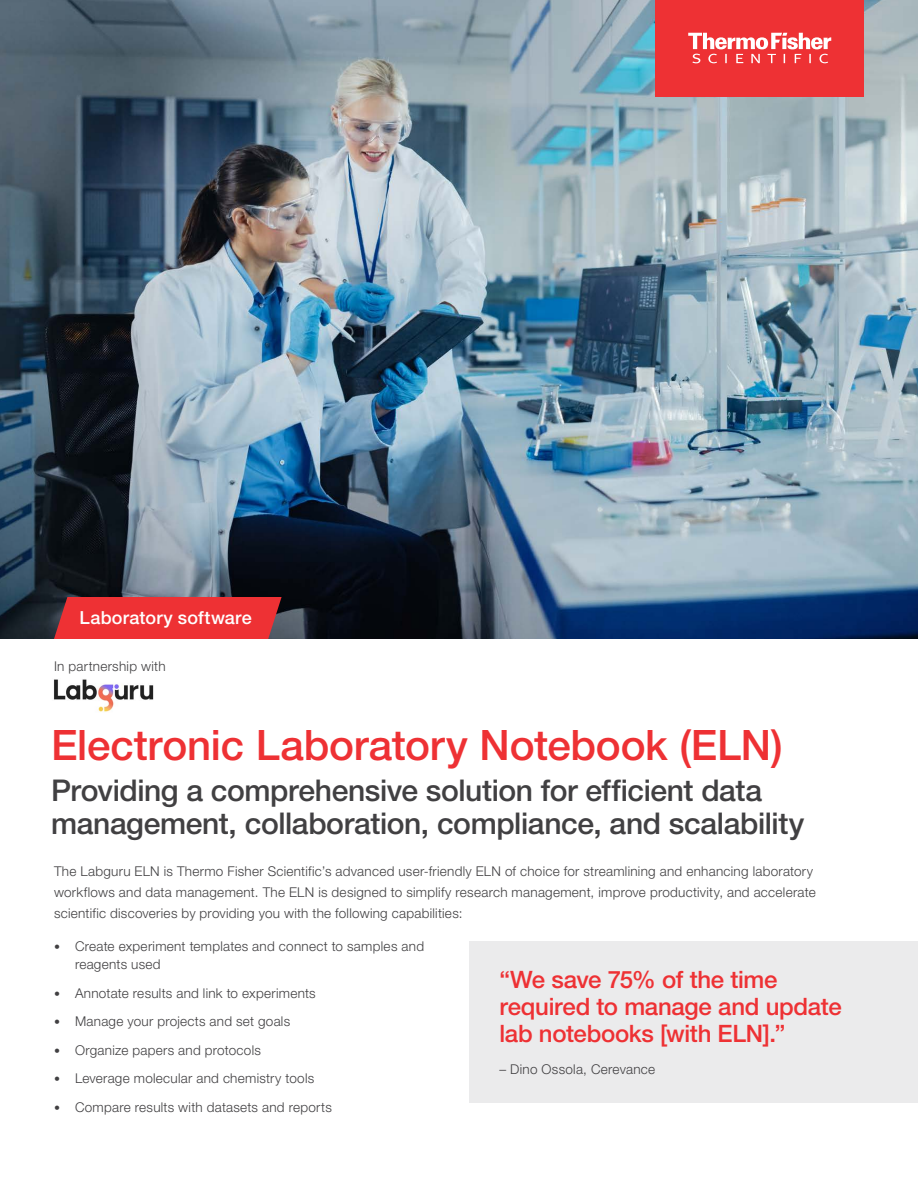
<style>
.page{position:relative;width:918px;height:1188px;background:#fff}
.page>*{position:absolute;margin:0;border:0;box-sizing:border-box;transform-origin:0 0}
.t1{font:500 42px "Helvetica Neue LT Std";letter-spacing:-.005em;color:#ee3134}
.t2{font:500 30px/33px "Helvetica Neue LT Std";letter-spacing:-.015em;color:#414042}
.t3{font:500 24px/27px "Helvetica Neue LT Std";letter-spacing:-.015em;color:#ee3134}
.t4{font:500 18px "Helvetica Neue LT Std";letter-spacing:.01em;color:#fff}
.t5{font:300 13.5px/21px "Helvetica Neue LT Std";letter-spacing:.02em;color:#414042}
.s1{font-size:12px}
</style>
<div class="page">
<img style="left:0;top:0;width:918px;height:639px">
<div style="left:54px;top:597px;width:228px;height:42px;background:#ee3134"></div>
<div style="left:656px;top:0;width:208px;height:96px;background:#ee3134"></div>
<svg style="left:688px;top:33px;width:143px;height:30px"></svg>
<div style="left:470px;top:942px;width:448px;height:161px;background:#ebebec"></div>
<img style="left:53px;top:679px;width:101px;height:33px">
<h3 class="t4" style="left:80px;top:607px;width:174px">Laboratory software</h3>
<p class="t5" style="left:54px;top:656px;width:113px">In partnership with</p>
<h1 class="t1" style="left:51px;top:721px;width:733px">Electronic Laboratory Notebook (ELN)</h1>
<h2 class="t2" style="left:51px;top:774px;width:755px">Providing a comprehensive solution for efficient data management, collaboration, compliance, and scalability</h2>
<p class="t5" style="left:54px;top:861px;width:763px">The Labguru ELN is Thermo Fisher Scientific’s advanced user-friendly ELN of choice for streamlining and enhancing laboratory workflows and data management. The ELN is designed to simplify research management, improve productivity, and accelerate scientific discoveries by providing you with the following capabilities:</p>
<p class="t5" style="left:75px;top:937px;width:351px;line-height:18px;text-indent:-21px"><span class="s1">•</span> Create experiment templates and connect to samples and reagents used</p>
<p class="t5" style="left:54px;top:982px;width:263px"><span class="s1">•</span> Annotate results and link to experiments</p>
<p class="t5" style="left:54px;top:1011px;width:238px"><span class="s1">•</span> Manage your projects and set goals</p>
<p class="t5" style="left:54px;top:1039px;width:208px"><span class="s1">•</span> Organize papers and protocols</p>
<p class="t5" style="left:54px;top:1068px;width:262px"><span class="s1">•</span> Leverage molecular and chemistry tools</p>
<p class="t5" style="left:54px;top:1096px;width:279px"><span class="s1">•</span> Compare results with datasets and reports</p>
<h3 class="t3" style="left:500px;top:966px;width:344px">“We save 75% of the time required to manage and update lab notebooks [with ELN].”</h3>
<p class="t5" style="left:500px;top:1058px;width:157px">– Dino Ossola, Cerevance</p>
</div>
